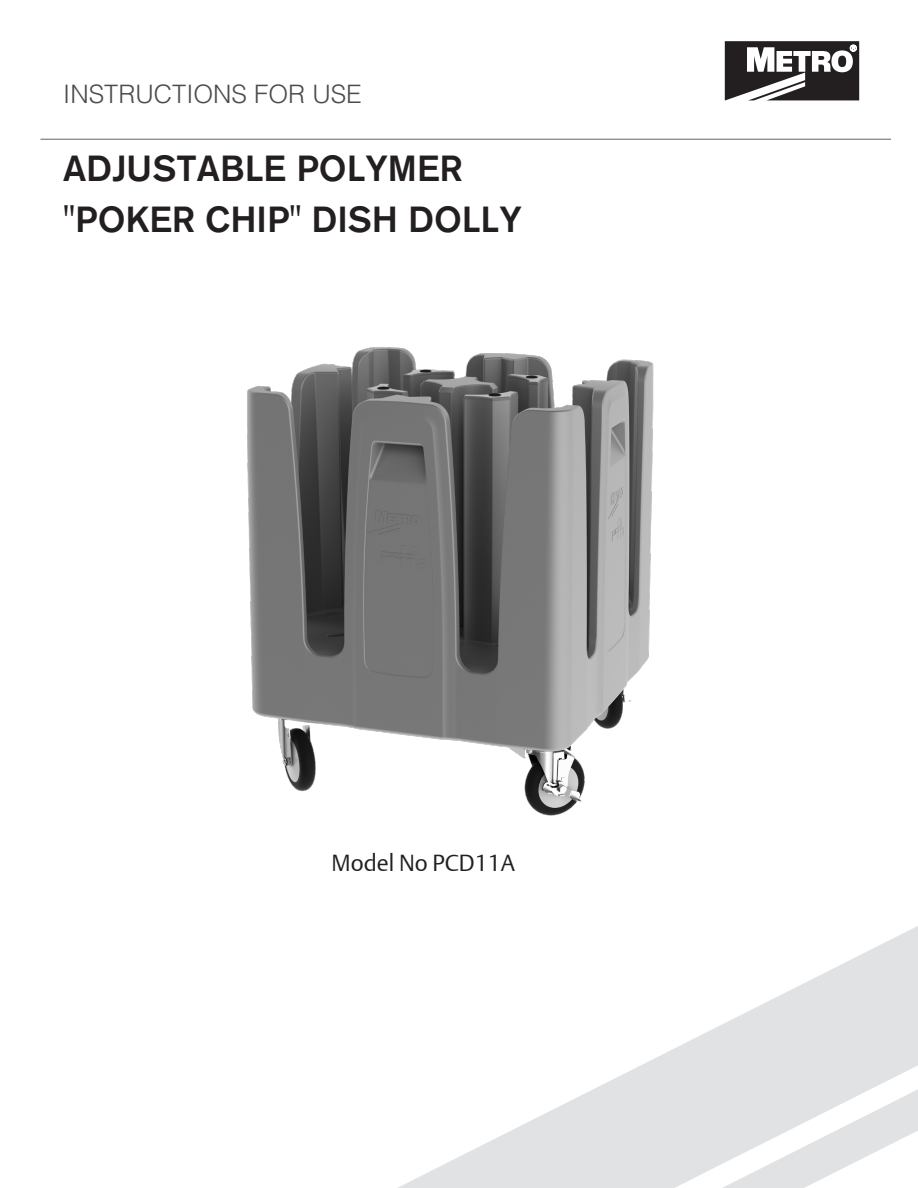
<style>
.page{position:relative;width:918px;height:1188px;background:#fff}
.page>*{position:absolute;margin:0;border:0;box-sizing:border-box;transform-origin:0 0}
.t1{font:500 36px/51px "Akzidenz Grotesk BQ";color:#231f20}
.t2{font:300 25.5px "Helvetica LT Pro";color:#4b4c4d}
.t3{font:23.1px "DTL Argo T Light";color:#231f20}
</style>
<div class="page">
<hr style="left:40px;top:139px;width:851px;height:1px;background:#636366">
<svg style="left:725px;top:41px;width:134px;height:59px"></svg>
<img style="left:247px;top:347px;width:407px;height:469px">
<svg style="left:398px;top:926px;width:520px;height:262px"></svg>
<svg style="left:722px;top:1089px;width:196px;height:99px"></svg>
<p class="t2" style="left:63px;top:78px;width:300px">INSTRUCTIONS FOR USE</p>
<p class="t1" style="left:63px;top:142px;width:460px">ADJUSTABLE POLYMER ''POKER CHIP'' DISH DOLLY</p>
<p class="t3" style="left:332px;top:849px;width:185px">Model No PCD11A</p>
</div>
